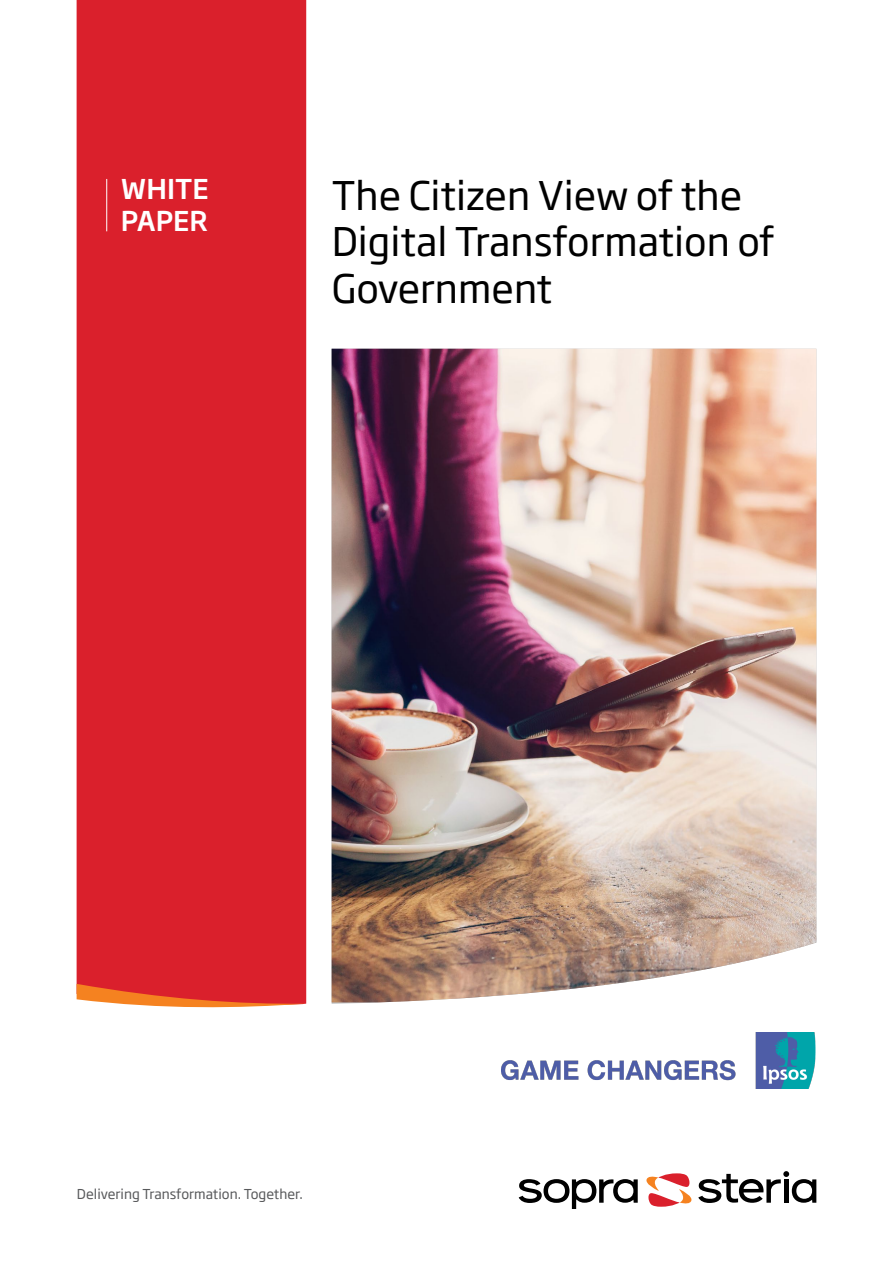
<style>
.page{position:relative;width:893px;height:1263px;background:#fff}
.page>*{position:absolute;margin:0;border:0;box-sizing:border-box;transform-origin:0 0}
.t1{font:39px/46.8px "Soho Gothic Std";color:#000}
.t2{font:500 27px/32.4px "Soho Gothic Std";color:#fff}
.t3{font:13.5px "Soho Gothic Std";color:#58595b}
</style>
<div class="page">
<div style="left:77px;top:0;width:229px;height:984px;background:#da202c"></div>
<svg style="left:77px;top:984px;width:229px;height:24px;background:#e75a40"></svg>
<svg style="left:519px;top:1179px;width:119px;height:30px"></svg>
<svg style="left:646px;top:1171px;width:170px;height:36px"></svg>
<img style="left:332px;top:349px;width:484px;height:653px">
<hr style="left:106px;top:179px;width:1px;height:52px;background:#fff">
<img style="left:501px;top:1032px;width:315px;height:57px">
<p class="t2" style="left:121px;top:173px;width:89px">WHITE<br>PAPER</p>
<p class="t1" style="left:332px;top:172px;width:445px">The Citizen View of the<br>Digital Transformation of<br>Government</p>
<p class="t3" style="left:77px;top:1186px;width:227px">Delivering Transformation. Together.</p>
</div>
